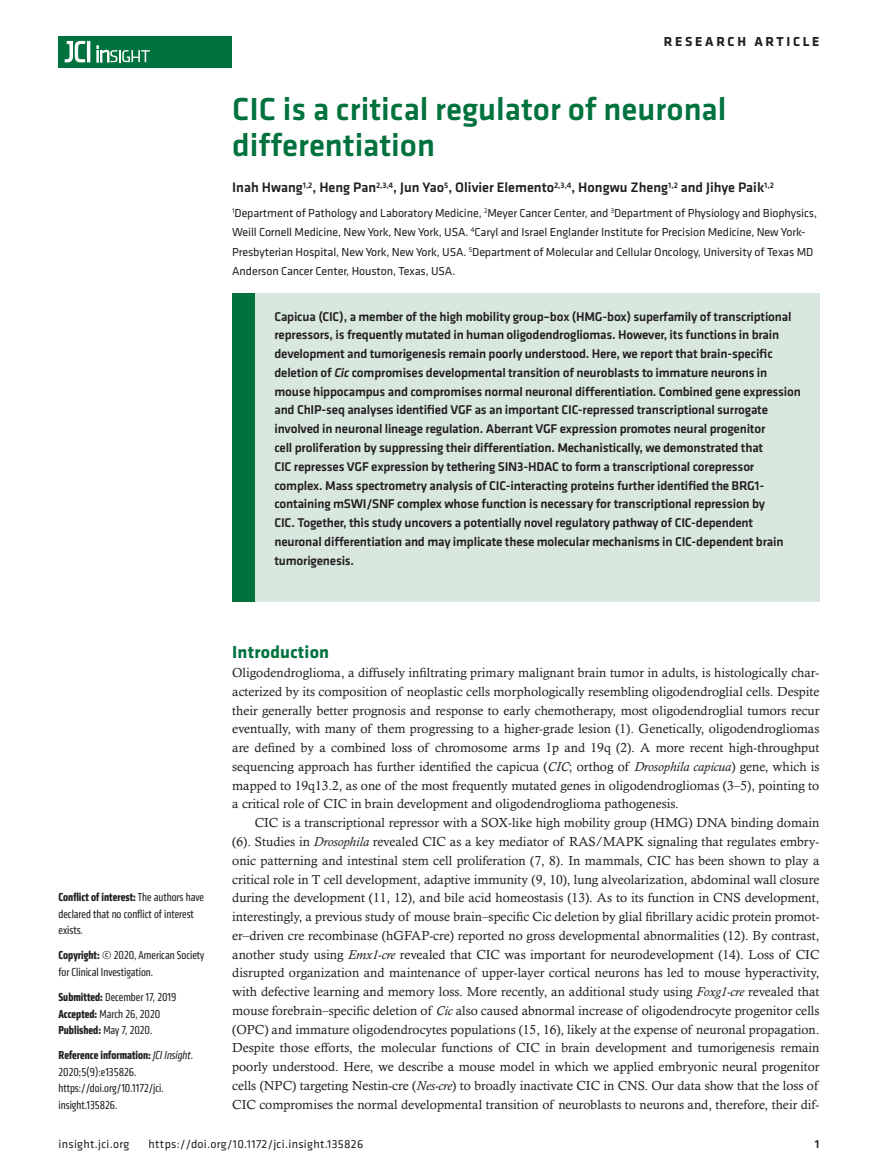
<style>
.page{position:relative;width:878px;height:1175px;background:#fff}
.page>*{position:absolute;margin:0;border:0;box-sizing:border-box;transform-origin:0 0}
.t1{font:500 33px/36px "Klavika Basic";color:#00723e}
.t2{font:700 18px "Klavika";letter-spacing:.01em;color:#00723e}
.t3{font:500 14.25px "Klavika Basic";color:#231f20}
.t4{font:700 13.5px "Klavika Basic";letter-spacing:.2em;color:#231f20}
.t5{font:13.2px/18.8px "Calisto MT Std";color:#231f20;text-align:justify}
.t6{font:500 13.2px/18.8px "Klavika Basic";letter-spacing:-.015em;color:#231f20}
.t7{font:12px/19.5px "Klavika";letter-spacing:-.01em;color:#231f20}
.t8{font:condensed 12px/16.5px "Klavika";color:#231f20}
.t9{font:12px "Klavika Basic";letter-spacing:.025em;color:#231f20}
.t10{font:500 12px "Klavika Basic";color:#231f20}
.s1{font-style:italic}
.s2{font-weight:700}
</style>
<div class="page">
<div style="left:59px;top:36px;width:173px;height:31px;background:#00723e"></div>
<hr style="left:87px;top:41px;width:3px;height:21px;background:#fff">
<svg style="left:64px;top:41px;width:21px;height:22px"></svg>
<svg style="left:97px;top:46px;width:53px;height:16px"></svg>
<div style="left:232px;top:294px;width:587px;height:308px;background:#d8e8df"></div>
<div style="left:232px;top:294px;width:22px;height:308px;background:#00723e"></div>
<p class="t4" style="left:663px;top:32px;width:157px">RESEARCH ARTICLE</p>
<h1 class="t1" style="left:232px;top:91px;width:496px">CIC is a critical regulator of neuronal differentiation</h1>
<p class="t3" style="left:232px;top:178px;width:543px">Inah Hwang<sup>1,2</sup>, Heng Pan<sup>2,3,4</sup>, Jun Yao<sup>5</sup>, Olivier Elemento<sup>2,3,4</sup>, Hongwu Zheng<sup>1,2</sup> and Jihye Paik<sup>1,2</sup></p>
<p class="t7" style="left:232px;top:202px;width:586px"><sup>1</sup>Department of Pathology and Laboratory Medicine, <sup>2</sup>Meyer Cancer Center, and <sup>3</sup>Department of Physiology and Biophysics, Weill Cornell Medicine, New York, New York, USA. <sup>4</sup>Caryl and Israel Englander Institute for Precision Medicine, New York-Presbyterian Hospital, New York, New York, USA. <sup>5</sup>Department of Molecular and Cellular Oncology, University of Texas MD Anderson Cancer Center, Houston, Texas, USA.</p>
<p class="t6" style="left:274px;top:306px;width:528px">Capicua (CIC), a member of the high mobility group–box (HMG-box) superfamily of transcriptional repressors, is frequently mutated in human oligodendrogliomas. However, its functions in brain development and tumorigenesis remain poorly understood. Here, we report that brain-specific deletion of <span class="s1">Cic</span> compromises developmental transition of neuroblasts to immature neurons in mouse hippocampus and compromises normal neuronal differentiation. Combined gene expression and ChIP-seq analyses identified VGF as an important CIC-repressed transcriptional surrogate involved in neuronal lineage regulation. Aberrant VGF expression promotes neural progenitor<br>cell proliferation by suppressing their differentiation. Mechanistically, we demonstrated that<br>CIC represses VGF expression by tethering SIN3-HDAC to form a transcriptional corepressor complex. Mass spectrometry analysis of CIC-interacting proteins further identified the BRG1- containing mSWI/SNF complex whose function is necessary for transcriptional repression by<br>CIC. Together, this study uncovers a potentially novel regulatory pathway of CIC-dependent neuronal differentiation and may implicate these molecular mechanisms in CIC-dependent brain tumorigenesis.</p>
<p class="t8" style="left:59px;top:889px;width:147px"><span class="s2">Conflict of interest:</span> The authors have declared that no conflict of interest exists.</p>
<p class="t8" style="left:59px;top:947px;width:147px"><span class="s2">Copyright:</span> © 2020, American Society for Clinical Investigation.</p>
<p class="t8" style="left:59px;top:988px;width:119px"><span class="s2">Submitted:</span> December 17, 2019<br><span class="s2">Accepted:</span> March 26, 2020<br><span class="s2">Published:</span> May 7, 2020.</p>
<p class="t8" style="left:59px;top:1046px;width:136px"><span class="s2">Reference information:</span> <span class="s1">JCI Insight</span>.<br>2020;5(9):e135826. https://doi.org/10.1172/jci. insight.135826.</p>
<h2 class="t2" style="left:232px;top:639px;width:98px">Introduction</h2>
<p class="t5" style="left:232px;top:663px;width:588px">Oligodendroglioma, a diffusely infiltrating primary malignant brain tumor in adults, is histologically char&shy;acterized by its composition of neoplastic cells morphologically resembling oligodendroglial cells. Despite their generally better prognosis and response to early chemotherapy, most oligodendroglial tumors recur eventually, with many of them progressing to a higher-grade lesion (1). Genetically, oligodendrogliomas are defined by a combined loss of chromosome arms 1p and 19q (2). A more recent high-throughput sequencing approach has further identified the capicua (<span class="s1">CIC</span>; orthog of <span class="s1">Drosophila capicua</span>) gene, which is mapped to 19q13.2, as one of the most frequently mutated genes in oligodendrogliomas (3–5), pointing to a critical role of CIC in brain development and oligodendroglioma pathogenesis.</p>
<p class="t5" style="left:232px;top:813px;width:588px;text-indent:22px">CIC is a transcriptional repressor with a SOX-like high mobility group (HMG) DNA binding domain (6). Studies in <span class="s1">Drosophila</span> revealed CIC as a key mediator of RAS/MAPK signaling that regulates embry&shy;onic patterning and intestinal stem cell proliferation (7, 8). In mammals, CIC has been shown to play a critical role in T cell development, adaptive immunity (9, 10), lung alveolarization, abdominal wall closure during the development (11, 12), and bile acid homeostasis (13). As to its function in CNS development, interestingly, a previous study of mouse brain–specific Cic deletion by glial fibrillary acidic protein promot&shy;er–driven cre recombinase (hGFAP-cre) reported no gross developmental abnormalities (12). By contrast, another study using <span class="s1">Emx1-cre</span> revealed that CIC was important for neurodevelopment (14). Loss of CIC disrupted organization and maintenance of upper-layer cortical neurons has led to mouse hyperactivity, with defective learning and memory loss. More recently, an additional study using <span class="s1">Foxg1-cre</span> revealed that mouse forebrain–specific deletion of <span class="s1">Cic</span> also caused abnormal increase of oligodendrocyte progenitor cells (OPC) and immature oligodendrocytes populations (15, 16), likely at the expense of neuronal propagation.<br>Despite those efforts, the molecular functions of CIC in brain development and tumorigenesis remain poorly understood. Here, we describe a mouse model in which we applied embryonic neural progenitor cells (NPC) targeting Nestin-cre (<span class="s1">Nes-cre</span>) to broadly inactivate CIC in CNS. Our data show that the loss of CIC compromises the normal developmental transition of neuroblasts to neurons and, therefore, their dif-</p>
<p class="t9" style="left:58px;top:1135px;width:72px">insight.jci.org</p>
<p class="t9" style="left:148px;top:1135px;width:216px">https://doi.org/10.1172/jci.insight.135826</p>
<p class="t10" style="left:814px;top:1135px;width:6px">1</p>
</div>
